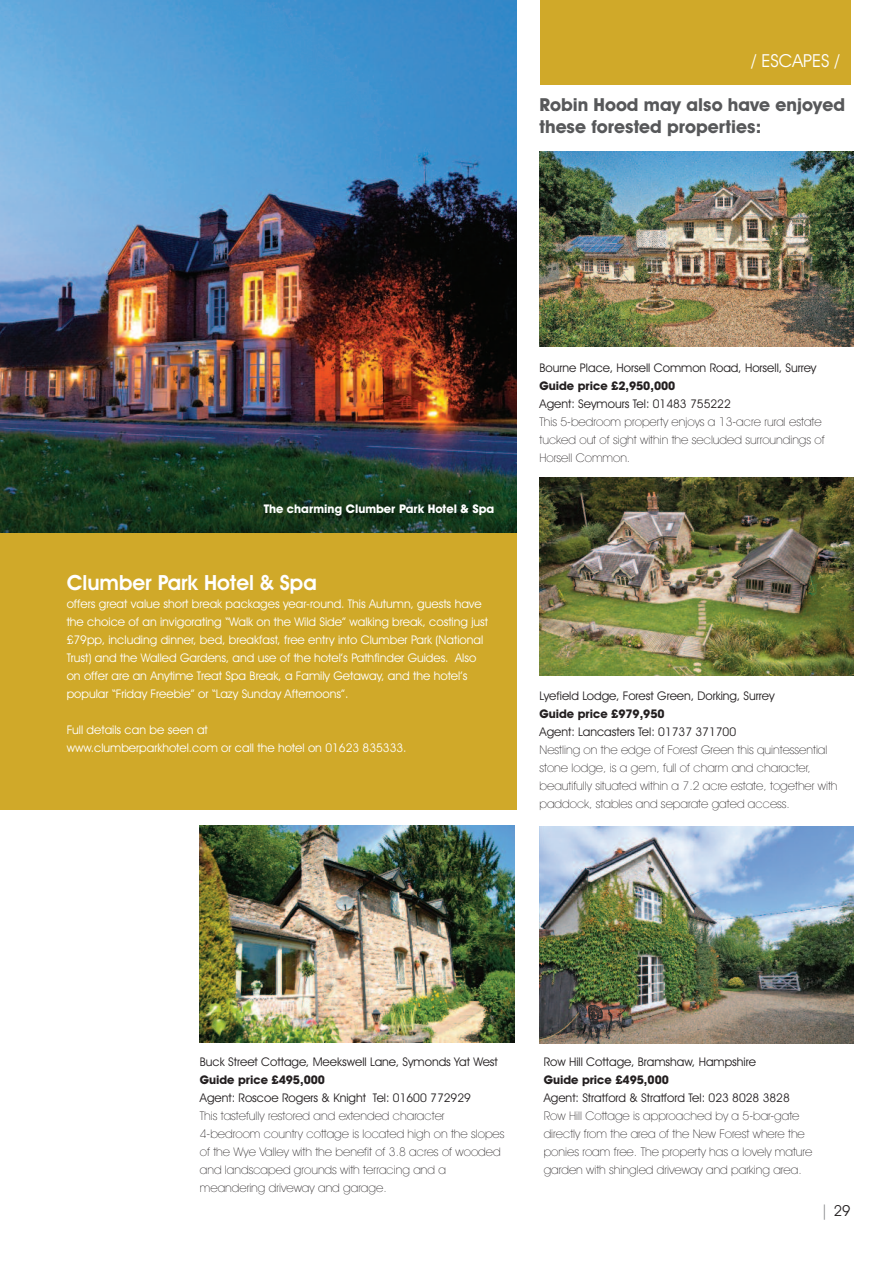
<style>
.page{position:relative;width:893px;height:1263px;background:#fff}
.page>*{position:absolute;margin:0;border:0;box-sizing:border-box;transform-origin:0 0}
.t1{font:600 21px "Avant Garde IT Cby BT";color:#fff}
.t2{font:700 18px/21.6px "Avant Garde IT Cby BT";color:#57585a}
.t3{font:18px "Avant Garde IT Cby BT";color:#fff}
.t4{font:15px "Avant Garde";color:#231f20}
.t5{font:200 12px/18px "Avant Garde IT Cby BT";color:#231f20}
.t6{font:12px/18px "Avant Garde IT Cby BT";color:#fff}
.t7{font:12px "Avant Garde IT Cby BT";color:#231f20}
.t8{font:700 12px "Avant Garde IT Cby BT";color:#231f20}
.t9{font:700 12px "Avant Garde IT Cby BT";color:#fff}
.s1{color:#808285}
</style>
<div class="page">
<img style="left:0;top:0;width:517px;height:533px">
<div style="left:540px;top:0;width:310px;height:85px;background:#d0a929"></div>
<img style="left:540px;top:478px;width:313px;height:198px">
<img style="left:539px;top:151px;width:315px;height:195px">
<img style="left:200px;top:826px;width:314px;height:217px">
<div style="left:0;top:533px;width:517px;height:277px;background:#d0a929"></div>
<img style="left:539px;top:827px;width:315px;height:217px">
<h2 class="t3" style="left:751px;top:54px;width:90px">/ ESCAPES /</h2>
<h2 class="t2" style="left:539px;top:96px;width:307px">Robin Hood may also have enjoyed these forested properties:</h2>
<p class="t9" style="left:264px;top:504px;width:232px">The charming Clumber Park Hotel &amp; Spa</p>
<h1 class="t1" style="left:67px;top:575px;width:252px">Clumber Park Hotel &amp; Spa</h1>
<p class="t6" style="left:67px;top:596px;width:423px">offers great value short break packages year-round. This Autumn, guests have the choice of an invigorating “Walk on the Wild Side” walking break, costing just £79pp, including dinner, bed, breakfast, free entry into Clumber Park (National Trust) and the Walled Gardens, and use of the hotel’s Pathfinder Guides. Also on offer are an Anytime Treat Spa Break, a Family Getaway, and the hotel’s popular “Friday Freebie” or “Lazy Sunday Afternoons”.</p>
<p class="t6" style="left:67px;top:722px;width:341px">Full details can be seen at<br>www.clumberparkhotel.com or call the hotel on 01623 835333.</p>
<p class="t7" style="left:539px;top:364px;width:278px">Bourne Place, Horsell Common Road, Horsell, Surrey</p>
<p class="t8" style="left:539px;top:382px;width:137px">Guide price £2,950,000</p>
<p class="t7" style="left:539px;top:400px;width:193px">Agent: Seymours Tel: 01483 755222</p>
<p class="t5" style="left:539px;top:414px;width:287px">This 5-bedroom property enjoys a 13-acre rural estate tucked out of sight within the secluded surroundings of<br>Horsell Common.</p>
<p class="t7" style="left:539px;top:691px;width:237px">Lyefield Lodge, Forest Green, Dorking, Surrey</p>
<p class="t8" style="left:539px;top:709px;width:127px">Guide price £979,950</p>
<p class="t7" style="left:539px;top:727px;width:198px">Agent: Lancasters Tel: 01737 371700</p>
<p class="t5" style="left:539px;top:741px;width:300px">Nestling on the edge of Forest Green this quintessential stone lodge, is a gem, full of charm and character, beautifully situated within a 7.2 acre estate, together with paddock, stables and separate gated access.</p>
<p class="t7" style="left:200px;top:1057px;width:300px">Buck Street Cottage, Meekswell Lane, Symonds Yat West</p>
<p class="t8" style="left:200px;top:1075px;width:127px">Guide price £495,000</p>
<p class="t7" style="left:200px;top:1093px;width:273px">Agent: Roscoe Rogers &amp; Knight Tel: 01600 772929</p>
<p class="t5" style="left:200px;top:1107px;width:306px">This tastefully restored and extended character 4-bedroom country cottage is located high on the slopes of the Wye Valley with the benefit of 3.8 acres of wooded and landscaped grounds with terracing and a meandering driveway and garage.</p>
<p class="t7" style="left:544px;top:1057px;width:214px">Row Hill Cottage, Bramshaw, Hampshire</p>
<p class="t8" style="left:544px;top:1075px;width:127px">Guide price £495,000</p>
<p class="t7" style="left:544px;top:1093px;width:248px">Agent: Stratford &amp; Stratford Tel: 023 8028 3828</p>
<p class="t5" style="left:544px;top:1108px;width:270px">Row Hill Cottage is approached by a 5-bar-gate directly from the area of the New Forest where the ponies roam free. The property has a lovely mature garden with shingled driveway and parking area.</p>
<p class="t4" style="left:820px;top:1203px;width:32px"><span class="s1">|</span> 29</p>
</div>
